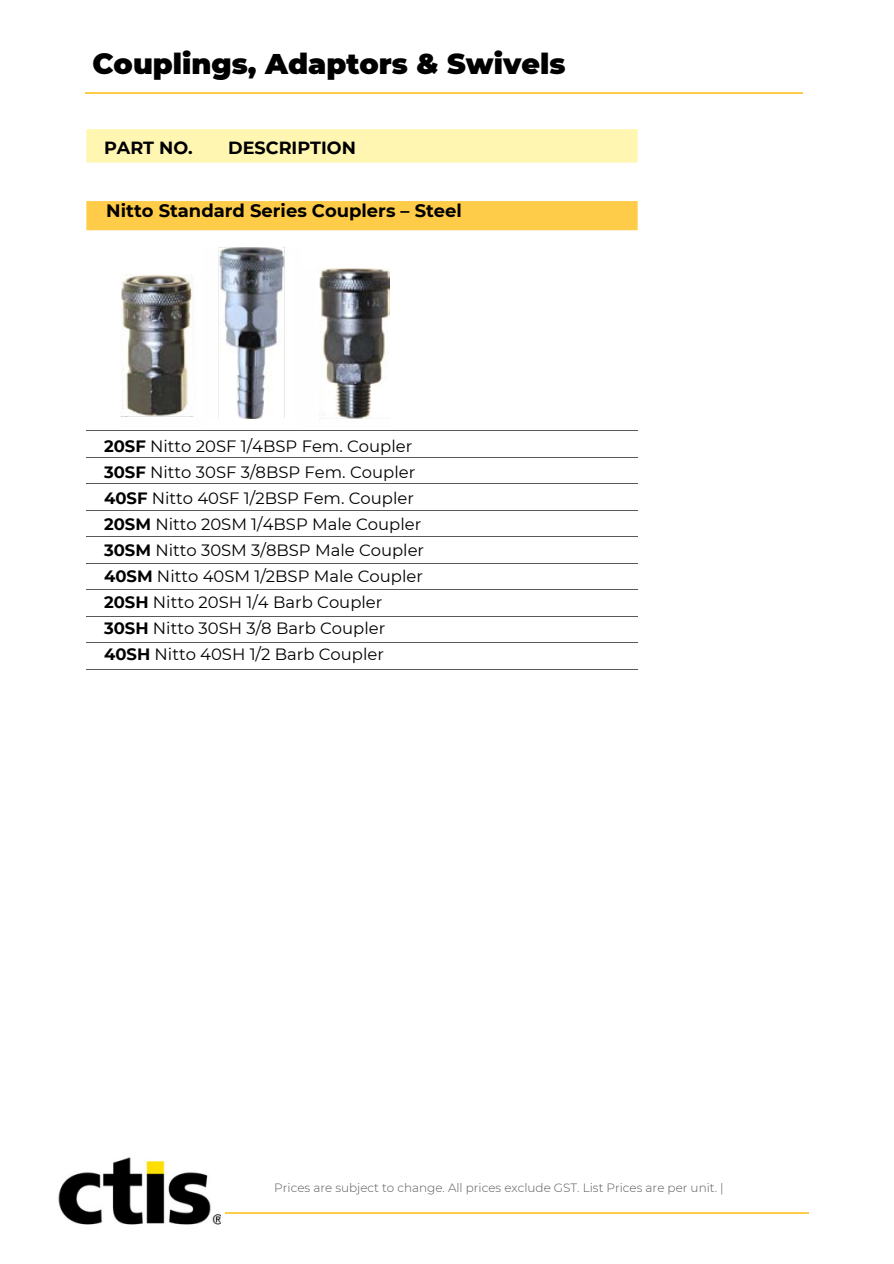
<style>
.page{position:relative;width:894px;height:1264px;background:#fff}
.page>*{position:absolute;margin:0;border:0;box-sizing:border-box;transform-origin:0 0}
.t1{font:900 28.5px "Montserrat";color:#000}
.t2{font:700 18px "Montserrat";color:#000}
.t3{font:700 17.55px "Montserrat";color:#000}
.t4{font:16.35px/25.8px "Montserrat";color:#000}
.t5{font:300 12px "Montserrat";color:#58595b}
.s1{font-weight:700}
</style>
<div class="page">
<hr style="left:85px;top:92px;width:717px;height:2px;background:#ffcc49">
<div style="left:86px;top:129px;width:552px;height:26px;background:#fff6b2"></div>
<svg style="left:86px;top:155px;width:552px;height:8px;background:#fff6b5"></svg>
<svg style="left:86px;top:201px;width:552px;height:216px"></svg>
<svg style="left:86px;top:457px;width:106px;height:1px"></svg>
<svg style="left:192px;top:457px;width:378px;height:1px"></svg>
<svg style="left:570px;top:457px;width:68px;height:1px"></svg>
<div style="left:192px;top:474px;width:394px;height:18px;background:linear-gradient(to right,#fff,#fff)"></div>
<div style="left:570px;top:474px;width:75px;height:18px;background:#fff"></div>
<div style="left:192px;top:501px;width:394px;height:18px;background:linear-gradient(to right,#fff,#fff)"></div>
<div style="left:570px;top:501px;width:75px;height:18px;background:#fff"></div>
<svg style="left:86px;top:536px;width:106px;height:1px"></svg>
<svg style="left:192px;top:536px;width:378px;height:1px"></svg>
<svg style="left:570px;top:536px;width:68px;height:1px"></svg>
<svg style="left:86px;top:563px;width:106px;height:1px"></svg>
<svg style="left:192px;top:563px;width:378px;height:1px"></svg>
<svg style="left:570px;top:563px;width:68px;height:1px"></svg>
<svg style="left:192px;top:589px;width:378px;height:1px"></svg>
<svg style="left:86px;top:616px;width:106px;height:1px"></svg>
<svg style="left:192px;top:616px;width:378px;height:1px"></svg>
<svg style="left:570px;top:616px;width:68px;height:1px"></svg>
<svg style="left:86px;top:642px;width:106px;height:1px"></svg>
<div style="left:192px;top:635px;width:394px;height:16px;background:linear-gradient(to right,#fff,#fff)"></div>
<div style="left:570px;top:635px;width:75px;height:16px;background:linear-gradient(to right,#fff,#fff)"></div>
<div style="left:192px;top:660px;width:394px;height:18px;background:linear-gradient(to right,#fff,#fff)"></div>
<div style="left:570px;top:660px;width:75px;height:18px;background:#fff"></div>
<svg style="left:86px;top:430px;width:106px;height:1px"></svg>
<svg style="left:192px;top:430px;width:378px;height:1px"></svg>
<hr style="left:225px;top:1212px;width:583px;height:1px;background:#ffcc49">
<img style="left:58px;top:1157px;width:162px;height:68px">
<img style="left:121px;top:275px;width:82px;height:143px">
<img style="left:203px;top:246px;width:98px;height:173px">
<img style="left:301px;top:269px;width:88px;height:150px">
<p class="t1" style="left:92px;top:46px;width:474px">Couplings, Adaptors &amp; Swivels</p>
<p class="t3" style="left:104px;top:137px;width:90px">PART NO.</p>
<p class="t3" style="left:228px;top:137px;width:129px">DESCRIPTION</p>
<p class="t2" style="left:106px;top:200px;width:357px">Nitto Standard Series Couplers – Steel</p>
<p class="t4" style="left:104px;top:433px;width:321px"><span class="s1">20SF</span> Nitto 20SF 1/4BSP Fem. Coupler <span class="s1">30SF</span> Nitto 30SF 3/8BSP Fem. Coupler <span class="s1">40SF</span> Nitto 40SF 1/2BSP Fem. Coupler <span class="s1">20SM</span> Nitto 20SM 1/4BSP Male Coupler <span class="s1">30SM</span> Nitto 30SM 3/8BSP Male Coupler <span class="s1">40SM</span> Nitto 40SM 1/2BSP Male Coupler <span class="s1">20SH</span> Nitto 20SH 1/4 Barb Coupler</p>
<p class="t4" style="left:104px;top:615px;width:282px"><span class="s1">30SH</span> Nitto 30SH 3/8 Barb Coupler<br><span class="s1">40SH</span> Nitto 40SH 1/2 Barb Coupler</p>
<p class="t5" style="left:274px;top:1180px;width:450px">Prices are subject to change. All prices exclude GST. List Prices are per unit. |</p>
</div>
